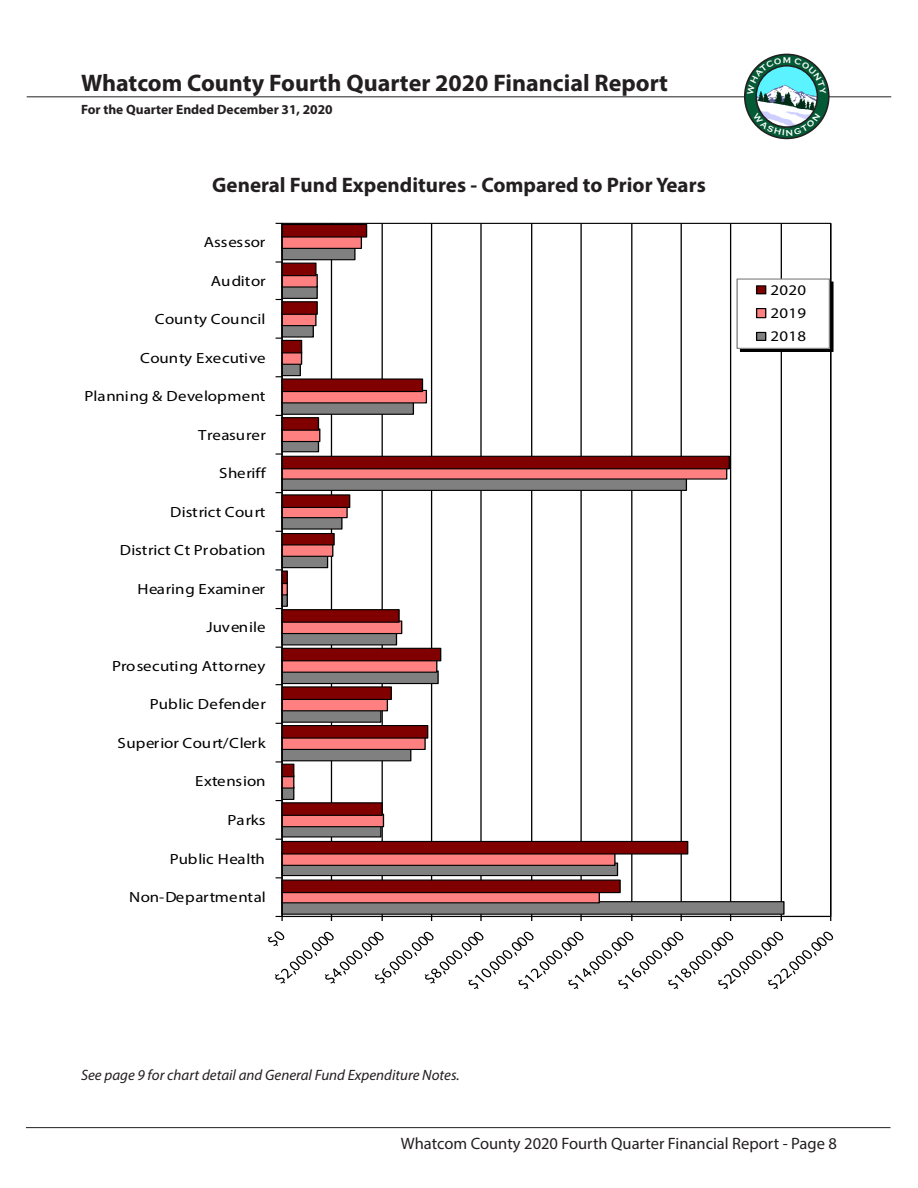
<style>
.page{position:relative;width:918px;height:1188px;background:#fff}
.page>*{position:absolute;margin:0;border:0;box-sizing:border-box;transform-origin:0 0}
.t1{font:700 24px "Myriad Pro";color:#231f20}
.Qtrly_Section_Title{font:700 21px "Myriad Pro";color:#231f20}
.t2{font:16.5px "Myriad Pro";color:#231f20}
.Qtrly_End_Page_Notes{font:italic 15px "Myriad Pro";color:#231f20}
.t3{font:14.7px/23.1px "Myriad Pro";letter-spacing:.005em;color:#000;text-align:justify;scale:1.14 1}
.t4{font:700 13.5px "Myriad Pro";color:#231f20}
</style>
<div class="page">
<hr style="left:27px;top:96px;width:864px;height:1px;background:#231f20">
<hr style="left:26px;top:1127px;width:865px;height:1px;background:#231f20">
<svg style="left:745px;top:54px;width:84px;height:84px"></svg>
<div style="left:744px;top:54px;width:86px;height:85px;border:2px solid #231f20;border-radius:50%"></div>
<img style="left:756px;top:66px;width:61px;height:61px;border-radius:31px">
<hr style="left:781px;top:223px;width:1px;height:693px;background:#000">
<svg style="left:283px;top:246px;width:502px;height:669px"></svg>
<svg style="left:283px;top:223px;width:448px;height:671px"></svg>
<hr style="left:282px;top:916px;width:549px;height:1px;background:#000">
<hr style="left:281px;top:223px;width:2px;height:693px;background:#000">
<svg style="left:276px;top:916px;width:7px;height:5px"></svg>
<svg style="left:276px;top:761px;width:6px;height:2px"></svg>
<svg style="left:276px;top:569px;width:6px;height:2px"></svg>
<svg style="left:276px;top:453px;width:6px;height:2px"></svg>
<svg style="left:276px;top:261px;width:6px;height:2px"></svg>
<svg style="left:267px;top:931px;width:567px;height:58px"></svg>
<svg style="left:740px;top:282px;width:94px;height:70px"></svg>
<div style="left:737px;top:279px;width:92px;height:69px;background:#fff"></div>
<div style="left:737px;top:278px;width:93px;height:71px;border:1px solid #808080"></div>
<div style="left:757px;top:286px;width:9px;height:8px;background:#800000"></div>
<div style="left:756px;top:285px;width:10px;height:9px;border:1px solid #000"></div>
<div style="left:757px;top:309px;width:9px;height:9px;background:#ff8080"></div>
<div style="left:756px;top:308px;width:10px;height:10px;border:1px solid #000"></div>
<div style="left:757px;top:332px;width:9px;height:8px;background:#808080"></div>
<div style="left:756px;top:332px;width:10px;height:9px;border:1px solid #000"></div>
<svg style="left:747px;top:57px;width:79px;height:38px"></svg>
<svg style="left:753px;top:113px;width:67px;height:23px"></svg>
<h1 class="t1" style="left:81px;top:67px;width:589px">Whatcom County Fourth Quarter 2020 Financial Report</h1>
<p class="t4" style="left:81px;top:100px;width:253px">For the Quarter Ended December 31, 2020</p>
<p class="Qtrly_Section_Title" style="left:212px;top:171px;width:495px">General Fund Expenditures - Compared to Prior Years</p>
<p class="t3" style="left:204px;top:230px;width:55px">Assessor</p>
<p class="t3" style="left:211px;top:269px;width:50px">Auditor</p>
<p class="t3" style="left:155px;top:307px;width:99px">County Council</p>
<p class="t3" style="left:140px;top:346px;width:112px">County Executive</p>
<p class="t3" style="left:84px;top:384px;width:160px">Planning &amp; Development</p>
<p class="t3" style="left:198px;top:423px;width:61px">Treasurer</p>
<p class="t3" style="left:219px;top:462px;width:42px">Sheriff</p>
<p class="t3" style="left:170px;top:500px;width:85px">District Court</p>
<p class="t3" style="left:120px;top:539px;width:129px">District Ct Probation</p>
<p class="t3" style="left:137px;top:577px;width:114px">Hearing Examiner</p>
<p class="t3" style="left:206px;top:616px;width:53px">Juvenile</p>
<p class="t3" style="left:112px;top:654px;width:136px">Prosecuting Attorney</p>
<p class="t3" style="left:150px;top:693px;width:103px">Public Defender</p>
<p class="t3" style="left:117px;top:731px;width:132px">Superior Court/Clerk</p>
<p class="t3" style="left:195px;top:770px;width:63px">Extension</p>
<p class="t3" style="left:228px;top:808px;width:35px">Parks</p>
<p class="t3" style="left:170px;top:847px;width:85px">Public Health</p>
<p class="t3" style="left:129px;top:885px;width:121px">Non-Departmental</p>
<p class="Qtrly_End_Page_Notes" style="left:81px;top:1066px;width:380px">See page 9 for chart detail and General Fund Expenditure Notes.</p>
<p class="t3" style="left:770px;top:278px;width:33px">2020<br>2019<br>2018</p>
<p class="t2" style="left:401px;top:1134px;width:438px">Whatcom County 2020 Fourth Quarter Financial Report - Page 8</p>
</div>
